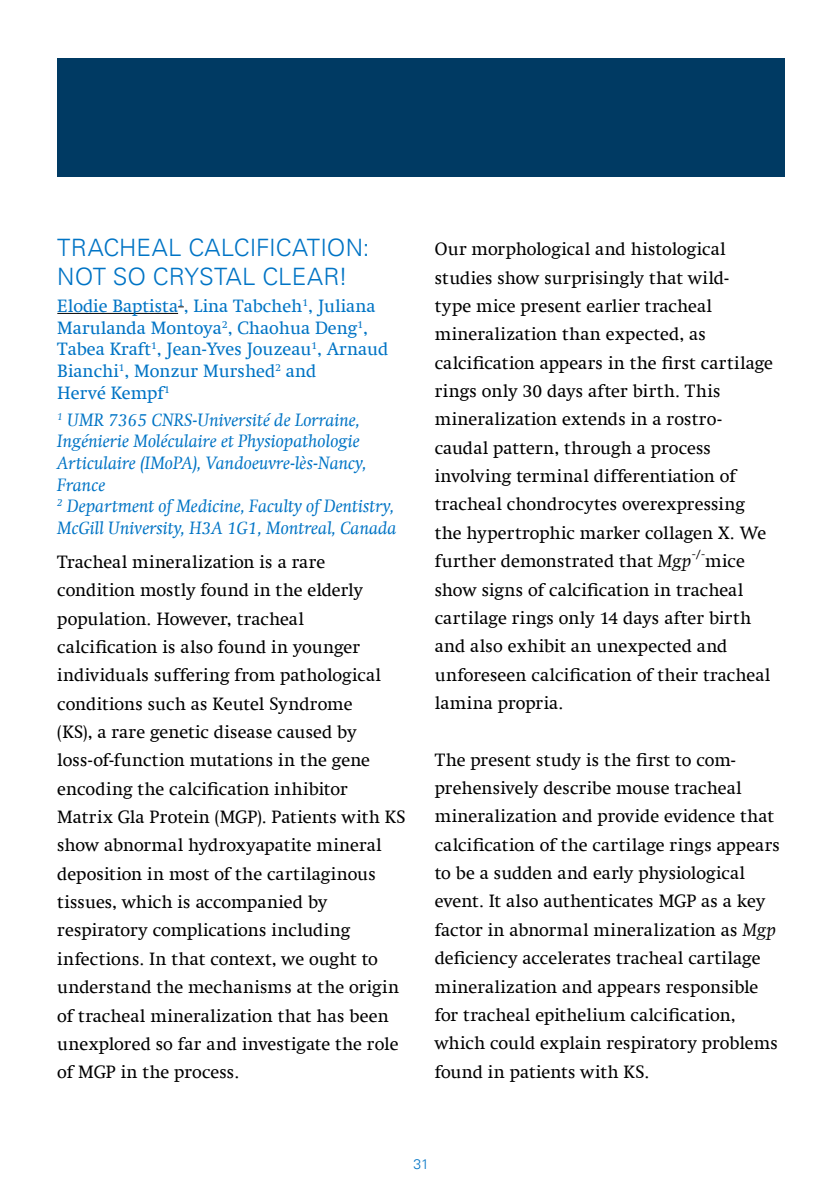
<style>
.page{position:relative;width:840px;height:1191px;background:#fff}
.page>*{position:absolute;margin:0;border:0;box-sizing:border-box;transform-origin:0 0}
.t1{font:300 24px/28.4px "Univers Com 45";color:#0074c5}
.t2{font:18px/28.4px "Swift Com";letter-spacing:.005em;color:#000}
.t3{font:italic 18px/21.6px "Swift Com";color:#0074c5}
.t4{font:18px/21.6px "Swift Com";color:#0074c5}
.t5{font:300 14px "Univers Com 45";color:#0074c5}
.t6{font:11.6px "Segoe UI";color:#000}
.s1{font-style:italic}
</style>
<div class="page">
<div style="left:57px;top:59px;width:727px;height:118px;background:#003a63"></div>
<hr style="left:57px;top:313px;width:121px;height:1px;background:#000">
<h1 class="t1" style="left:57px;top:234px;width:313px">TRACHEAL CALCIFICATION:<br>NOT SO CRYSTAL CLEAR!</h1>
<p class="t4" style="left:57px;top:295px;width:332px">Elodie Baptista<sup>1</sup>, Lina Tabcheh<sup>1</sup>, Juliana Marulanda Montoya<sup>2</sup>, Chaohua Deng<sup>1</sup>, Tabea Kraft<sup>1</sup>, Jean-Yves Jouzeau<sup>1</sup>, Arnaud Bianchi<sup>1</sup>, Monzur Murshed<sup>2</sup> and<br>Hervé Kempf<sup>1</sup></p>
<p class="t3" style="left:57px;top:409px;width:341px"><sup>1</sup> UMR 7365 CNRS-Université de Lorraine, Ingénierie Moléculaire et Physiopathologie Articulaire (IMoPA), Vandoeuvre-lès-Nancy, France<br><sup>2</sup> Department of Medicine, Faculty of Dentistry, McGill University, H3A 1G1, Montreal, Canada</p>
<p class="t2" style="left:57px;top:547px;width:350px">Tracheal mineralization is a rare condition mostly found in the elderly population. However, tracheal calcification is also found in younger individuals suffering from pathological conditions such as Keutel Syndrome<br>(KS), a rare genetic disease caused by loss-of-function mutations in the gene encoding the calcification inhibitor Matrix Gla Protein (MGP). Patients with KS show abnormal hydroxyapatite mineral deposition in most of the cartilaginous tissues, which is accompanied by respiratory complications including infections. In that context, we ought to understand the mechanisms at the origin of tracheal mineralization that has been unexplored so far and investigate the role of MGP in the process.</p>
<p class="t2" style="left:434px;top:235px;width:339px">Our morphological and histological studies show surprisingly that wild-<br>type mice present earlier tracheal mineralization than expected, as calcification appears in the first cartilage rings only 30 days after birth. This mineralization extends in a rostro&shy;caudal pattern, through a process involving terminal differentiation of tracheal chondrocytes overexpressing the hypertrophic marker collagen X. We further demonstrated that <span class="s1">Mgp</span></p>
<p class="t6" style="left:691px;top:543px;width:15px">-/-</p>
<p class="t2" style="left:434px;top:547px;width:337px;text-indent:270px">mice show signs of calcification in tracheal cartilage rings only 14 days after birth and also exhibit an unexpected and unforeseen calcification of their tracheal lamina propria.</p>
<p class="t2" style="left:434px;top:745px;width:346px">The present study is the first to com&shy;prehensively describe mouse tracheal mineralization and provide evidence that calcification of the cartilage rings appears to be a sudden and early physiological event. It also authenticates MGP as a key factor in abnormal mineralization as <span class="s1">Mgp </span>deficiency accelerates tracheal cartilage mineralization and appears responsible for tracheal epithelium calcification, which could explain respiratory problems found in patients with KS.</p>
<p class="t5" style="left:413px;top:1155px;width:17px">31</p>
</div>
